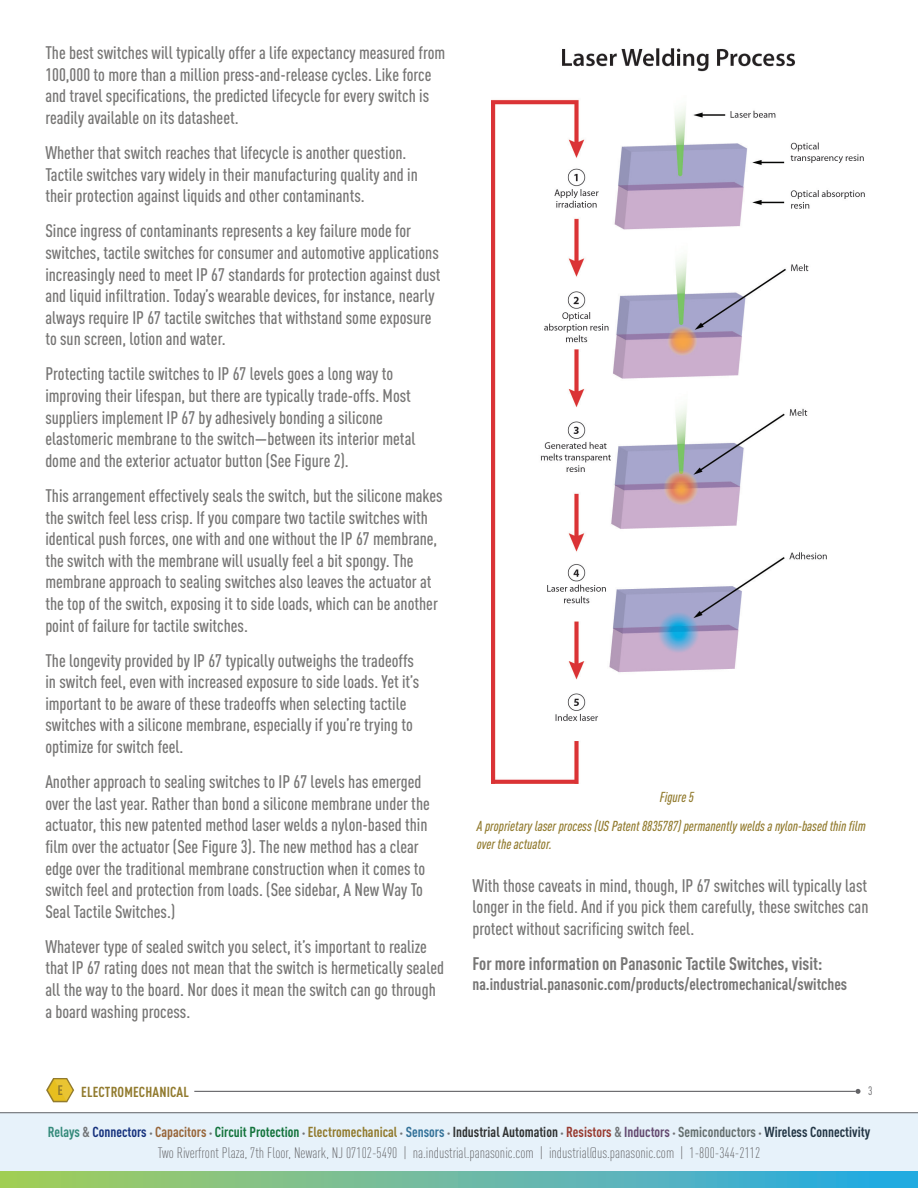
<style>
.page{position:relative;width:918px;height:1188px;background:#fff}
.page>*{position:absolute;margin:0;border:0;box-sizing:border-box;transform-origin:0 0}
.t1{font:500 condensed 18px/21.6px "DINOT";color:#767574}
.t2{font:700 condensed 18px "DINOT";color:#767574}
.t3{font:700 condensed 16.5px "DINOT";color:#767574}
.t4{font:300 condensed 15px "DINOT";color:#636366}
.t5{font:700 condensed 14.4px "DINOT";color:#303232}
.t6{font:700 condensed 14.4px "DINOT";letter-spacing:.01em;color:#917a2d}
.t7{font:italic 500 condensed 14.25px/29.4px "DINOT";color:#917a2d}
.t8{font:condensed 12px "DINOT";color:#636366}
.s1{color:#348a7a}
.s2{color:#727477}
.s3{color:#15317d}
.s4{font-size:7.2px;color:#727477}
.s5{color:#976539}
.s6{color:#12733b}
.s7{color:#917a2d}
.s8{color:#347299}
.s9{color:#983a2f}
.s10{color:#63496f}
.s11{color:#646e6e}
.s12{color:#223544}
</style>
<div class="page">
<svg style="left:856px;top:1089px;width:5px;height:5px"></svg>
<hr style="left:194px;top:1091px;width:662px;height:1px;background:#636366">
<svg style="left:46px;top:1078px;width:28px;height:24px"></svg>
<div style="left:0;top:1113px;width:918px;height:75px;background:#e7f2fa"></div>
<div style="left:0;top:1172px;width:918px;height:16px;background:linear-gradient(to right,#aacd5b,#2aa8e9)"></div>
<hr style="left:0;top:1112px;width:918px;height:1px;background:#636366">
<img style="left:492px;top:48px;width:373px;height:735px">
<p class="t1" style="left:45px;top:42px;width:402px">The best switches will typically offer a life expectancy measured from 100,000 to more than a million press-and-release cycles. Like force and travel specifications, the predicted lifecycle for every switch is readily available on its datasheet.</p>
<p class="t1" style="left:45px;top:142px;width:374px">Whether that switch reaches that lifecycle is another question.<br>Tactile switches vary widely in their manufacturing quality and in their protection against liquids and other contaminants.</p>
<p class="t1" style="left:45px;top:220px;width:397px">Since ingress of contaminants represents a key failure mode for switches, tactile switches for consumer and automotive applications increasingly need to meet IP 67 standards for protection against dust and liquid infiltration. Today’s wearable devices, for instance, nearly always require IP 67 tactile switches that withstand some exposure to sun screen, lotion and water.</p>
<p class="t1" style="left:45px;top:363px;width:372px">Protecting tactile switches to IP 67 levels goes a long way to improving their lifespan, but there are typically trade-offs. Most suppliers implement IP 67 by adhesively bonding a silicone elastomeric membrane to the switch—between its interior metal dome and the exterior actuator button (See Figure 2).</p>
<p class="t1" style="left:45px;top:485px;width:399px">This arrangement effectively seals the switch, but the silicone makes the switch feel less crisp. If you compare two tactile switches with identical push forces, one with and one without the IP 67 membrane, the switch with the membrane will usually feel a bit spongy. The membrane approach to sealing switches also leaves the actuator at the top of the switch, exposing it to side loads, which can be another point of failure for tactile switches.</p>
<p class="t1" style="left:45px;top:649px;width:375px">The longevity provided by IP 67 typically outweighs the tradeoffs in switch feel, even with increased exposure to side loads. Yet it’s important to be aware of these tradeoffs when selecting tactile switches with a silicone membrane, especially if you’re trying to optimize for switch feel.</p>
<p class="t1" style="left:45px;top:771px;width:386px">Another approach to sealing switches to IP 67 levels has emerged over the last year. Rather than bond a silicone membrane under the actuator, this new patented method laser welds a nylon-based thin film over the actuator (See Figure 3). The new method has a clear edge over the traditional membrane construction when it comes to switch feel and protection from loads. (See sidebar, A New Way To Seal Tactile Switches.)</p>
<p class="t1" style="left:45px;top:935px;width:400px">Whatever type of sealed switch you select, it’s important to realize that IP 67 rating does not mean that the switch is hermetically sealed all the way to the board. Nor does it mean the switch can go through a board washing process.</p>
<p class="t7" style="left:477px;top:782px;width:391px;text-indent:183px">Figure 5<br>A proprietary laser process (US Patent 8835787) permanently welds a nylon-based thin film</p>
<p class="t7" style="left:477px;top:829px;width:77px">over the actuator.</p>
<p class="t1" style="left:472px;top:874px;width:397px;text-align:justify">With those caveats in mind, though, IP 67 switches will typically last longer in the field. And if you pick them carefully, these switches can protect without sacrificing switch feel.</p>
<p class="t2" style="left:472px;top:953px;width:352px">For more information on Panasonic Tactile Switches, visit:</p>
<p class="t3" style="left:472px;top:974px;width:376px">na.industrial.panasonic.com/products/electromechanical/switches</p>
<p class="t6" style="left:81px;top:1083px;width:109px">ELECTROMECHANICAL</p>
<p class="t8" style="left:868px;top:1084px;width:6px">3</p>
<p class="t5" style="left:48px;top:1123px;width:824px"><span class="s1">Relays</span> <span class="s2">&amp;</span> <span class="s3">Connectors</span> <span class="s4">•</span> <span class="s5">Capacitors</span> <span class="s4">•</span> <span class="s6">Circuit Protection</span> <span class="s4">•</span> <span class="s7">Electromechanical</span> <span class="s4">•</span> <span class="s8">Sensors</span> <span class="s4">•</span> Industrial Automation <span class="s4">•</span> <span class="s9">Resistors</span> <span class="s2">&amp;</span> <span class="s10">Inductors</span> <span class="s4">•</span> <span class="s11">Semiconductors</span> <span class="s4">•</span> <span class="s12">Wireless Connectivity</span></p>
<p class="t4" style="left:158px;top:1144px;width:604px">Two Riverfront Plaza, 7th Floor, Newark, NJ 07102-5490 | na.industrial.panasonic.com | industrial@us.panasonic.com | 1-800-344-2112</p>
</div>
